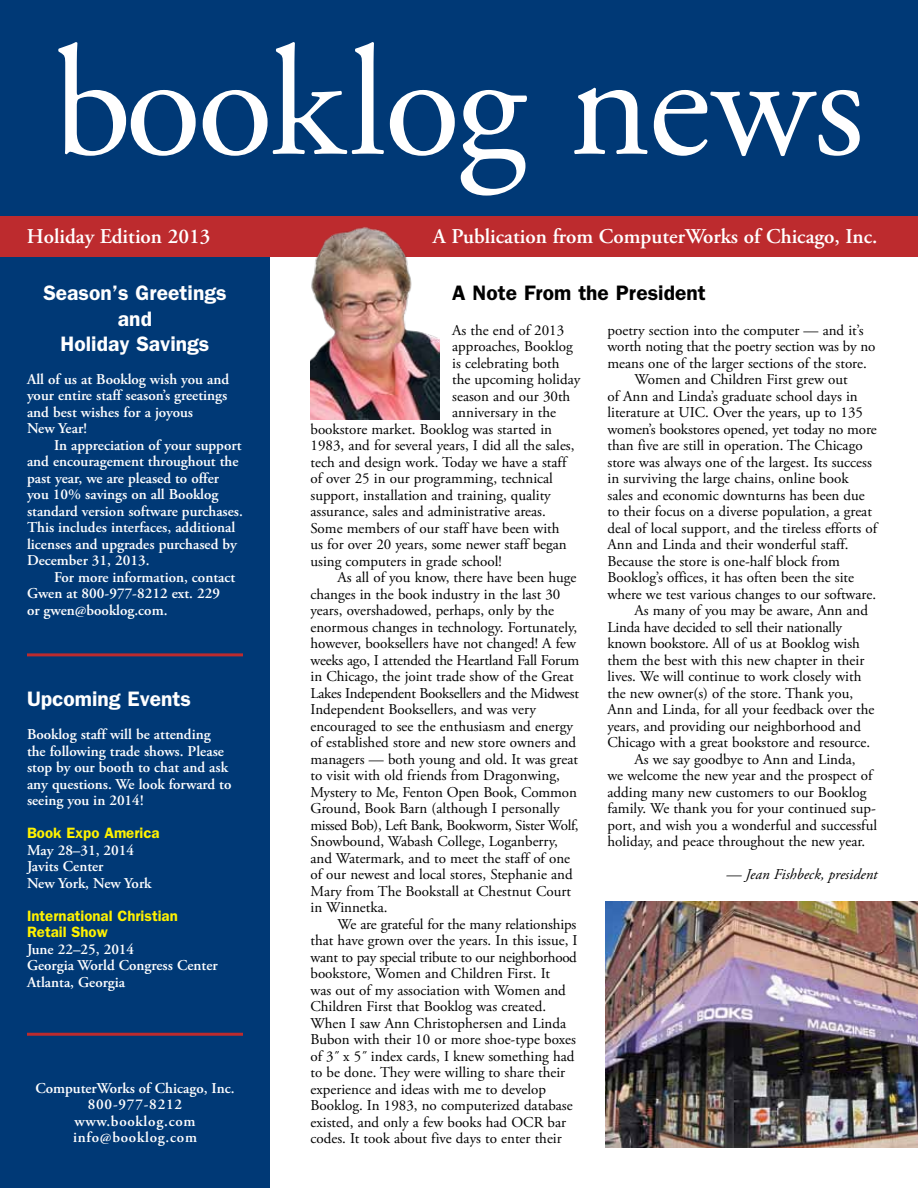
<style>
.page{position:relative;width:918px;height:1188px;background:#fff}
.page>*{position:absolute;margin:0;border:0;box-sizing:border-box;transform-origin:0 0}
.t1{font:156px "Adobe Garamond Pro";letter-spacing:-.015em;color:#fff}
.t2{font:600 21px "Adobe Garamond Pro";color:#fff}
.t3{font:600 21px/25.2px "Franklin Gothic";color:#fff;text-align:center}
.t4{font:600 21px "Franklin Gothic";color:#000}
.t5{font:15px "Adobe Garamond Pro";color:#000}
.t6{font:600 15px/16.5px "Adobe Garamond Pro";color:#fff}
.t7{font:15px "Adobe Garamond Pro";letter-spacing:-.02em;color:#000}
.t8{font:600 15px/16.5px "Adobe Garamond Pro";letter-spacing:.05em;color:#fff;text-align:center}
.t9{font:600 15px/16.5px "Franklin Gothic";color:#fff200}
.t10{font:15px "Adobe Garamond Pro";letter-spacing:-.025em;color:#000}
.t11{font:italic 15px "Adobe Garamond Pro";color:#000}
</style>
<div class="page">
<div style="left:0;top:254px;width:270px;height:934px;background:#003976"></div>
<div style="left:0;top:0;width:918px;height:216px;background:#003976"></div>
<div style="left:0;top:216px;width:918px;height:40px;background:#bd2b2e"></div>
<hr style="left:27px;top:1033px;width:216px;height:3px;background:#bd2b2e">
<img style="left:310px;top:227px;width:129px;height:192px">
<hr style="left:27px;top:653px;width:216px;height:3px;background:#bd2b2e">
<img style="left:606px;top:902px;width:312px;height:246px">
<h1 class="t1" style="left:54px;top:11px;width:812px">booklog news</h1>
<h2 class="t2" style="left:27px;top:224px;width:185px">Holiday Edition 2013</h2>
<h2 class="t2" style="left:433px;top:224px;width:446px">A Publication from ComputerWorks of Chicago, Inc.</h2>
<h2 class="t3" style="left:43px;top:280px;width:185px">Season’s Greetings and<br>Holiday Savings</h2>
<p class="t6" style="left:27px;top:371px;width:204px">All of us at Booklog wish you and your entire staff season’s greetings and best wishes for a joyous<br>New Year!</p>
<p class="t6" style="left:27px;top:437px;width:217px;text-indent:27px">In appreciation of your support and encouragement throughout the past year, we are pleased to offer you 10% savings on all Booklog standard version software purchases.<br>This includes interfaces, additional licenses and upgrades purchased by<br>December 31, 2013.</p>
<p class="t6" style="left:27px;top:569px;width:210px;text-indent:27px">For more information, contact<br>Gwen at 800-977-8212 ext. 229 or gwen@booklog.com.</p>
<h2 class="t4" style="left:452px;top:281px;width:255px">A Note From the President</h2>
<p class="t5" style="left:452px;top:321px;width:114px">As the end of 2013</p>
<p class="t5" style="left:452px;top:338px;width:122px">approaches, Booklog</p>
<p class="t5" style="left:452px;top:354px;width:109px">is celebrating both</p>
<p class="t5" style="left:452px;top:371px;width:130px">the upcoming holiday</p>
<p class="t5" style="left:452px;top:387px;width:120px">season and our 30th</p>
<p class="t5" style="left:452px;top:404px;width:105px">anniversary in the</p>
<p class="t5" style="left:310px;top:420px;width:243px">bookstore market. Booklog was started in</p>
<p class="t5" style="left:310px;top:437px;width:266px">1983, and for several years, I did all the sales,</p>
<p class="t5" style="left:310px;top:453px;width:257px">tech and design work. Today we have a staff</p>
<p class="t5" style="left:310px;top:470px;width:244px">of over 25 in our programming, technical</p>
<p class="t5" style="left:310px;top:486px;width:242px">support, installation and training, quality</p>
<p class="t5" style="left:310px;top:503px;width:237px">assurance, sales and administrative areas.</p>
<p class="t5" style="left:310px;top:519px;width:251px">Some members of our staff have been with</p>
<p class="t5" style="left:310px;top:536px;width:258px">us for over 20 years, some newer staff began</p>
<p class="t5" style="left:310px;top:552px;width:193px">using computers in grade school!</p>
<p class="t5" style="left:338px;top:569px;width:240px">As all of you know, there have been huge</p>
<p class="t5" style="left:310px;top:585px;width:251px">changes in the book industry in the last 30</p>
<p class="t5" style="left:310px;top:602px;width:245px">years, overshadowed, perhaps, only by the</p>
<p class="t5" style="left:310px;top:618px;width:268px">enormous changes in technology. Fortunately,</p>
<p class="t5" style="left:310px;top:635px;width:267px">however, booksellers have not changed! A few</p>
<p class="t5" style="left:310px;top:651px;width:270px">weeks ago, I attended the Heartland Fall Forum</p>
<p class="t5" style="left:310px;top:668px;width:265px">in Chicago, the joint trade show of the Great</p>
<p class="t7" style="left:310px;top:684px;width:270px">Lakes Independent Booksellers and the Midwest</p>
<p class="t5" style="left:310px;top:701px;width:227px">Independent Booksellers, and was very</p>
<p class="t5" style="left:310px;top:717px;width:264px">encouraged to see the enthusiasm and energy</p>
<p class="t5" style="left:310px;top:734px;width:267px">of established store and new store owners and</p>
<p class="t5" style="left:310px;top:750px;width:269px">managers — both young and old. It was great</p>
<p class="t5" style="left:310px;top:767px;width:251px">to visit with old friends from Dragonwing,</p>
<p class="t5" style="left:310px;top:783px;width:268px">Mystery to Me, Fenton Open Book, Common</p>
<p class="t5" style="left:310px;top:800px;width:251px">Ground, Book Barn (although I personally</p>
<p class="t10" style="left:310px;top:816px;width:270px">missed Bob), Left Bank, Bookworm, Sister Wolf,</p>
<p class="t5" style="left:310px;top:833px;width:249px">Snowbound, Wabash College, Loganberry,</p>
<p class="t5" style="left:310px;top:849px;width:261px">and Watermark, and to meet the staff of one</p>
<p class="t5" style="left:310px;top:866px;width:264px">of our newest and local stores, Stephanie and</p>
<p class="t5" style="left:310px;top:882px;width:262px">Mary from The Bookstall at Chestnut Court</p>
<p class="t5" style="left:310px;top:899px;width:79px">in Winnetka.</p>
<p class="t5" style="left:338px;top:915px;width:240px">We are grateful for the many relationships</p>
<p class="t5" style="left:310px;top:932px;width:269px">that have grown over the years. In this issue, I</p>
<p class="t7" style="left:310px;top:948px;width:268px">want to pay special tribute to our neighborhood</p>
<p class="t5" style="left:310px;top:965px;width:241px">bookstore, Women and Children First. It</p>
<p class="t5" style="left:310px;top:981px;width:257px">was out of my association with Women and</p>
<p class="t5" style="left:310px;top:998px;width:237px">Children First that Booklog was created.</p>
<p class="t5" style="left:310px;top:1014px;width:257px">When I saw Ann Christophersen and Linda</p>
<p class="t5" style="left:310px;top:1031px;width:267px">Bubon with their 10 or more shoe-type boxes</p>
<p class="t5" style="left:310px;top:1047px;width:266px">of 3˝ x 5˝ index cards, I knew something had</p>
<p class="t5" style="left:310px;top:1064px;width:256px">to be done. They were willing to share their</p>
<p class="t5" style="left:310px;top:1080px;width:237px">experience and ideas with me to develop</p>
<p class="t5" style="left:310px;top:1097px;width:264px">Booklog. In 1983, no computerized database</p>
<p class="t5" style="left:310px;top:1113px;width:257px">existed, and only a few books had OCR bar</p>
<p class="t5" style="left:310px;top:1130px;width:253px">codes. It took about five days to enter their</p>
<p class="t5" style="left:608px;top:321px;width:258px">poetry section into the computer — and it’s</p>
<p class="t5" style="left:608px;top:338px;width:269px">worth noting that the poetry section was by no</p>
<p class="t5" style="left:608px;top:354px;width:261px">means one of the larger sections of the store.</p>
<p class="t5" style="left:634px;top:371px;width:215px">Women and Children First grew out</p>
<p class="t5" style="left:608px;top:387px;width:252px">of Ann and Linda’s graduate school days in</p>
<p class="t5" style="left:608px;top:404px;width:257px">literature at UIC. Over the years, up to 135</p>
<p class="t5" style="left:608px;top:420px;width:271px">women’s bookstores opened, yet today no more</p>
<p class="t5" style="left:608px;top:437px;width:257px">than five are still in operation. The Chicago</p>
<p class="t5" style="left:608px;top:453px;width:266px">store was always one of the largest. Its success</p>
<p class="t5" style="left:608px;top:470px;width:243px">in surviving the large chains, online book</p>
<p class="t5" style="left:608px;top:486px;width:259px">sales and economic downturns has been due</p>
<p class="t5" style="left:608px;top:503px;width:266px">to their focus on a diverse population, a great</p>
<p class="t5" style="left:608px;top:519px;width:271px">deal of local support, and the tireless efforts of</p>
<p class="t5" style="left:608px;top:536px;width:243px">Ann and Linda and their wonderful staff.</p>
<p class="t5" style="left:608px;top:552px;width:234px">Because the store is one-half block from</p>
<p class="t5" style="left:608px;top:569px;width:248px">Booklog’s offices, it has often been the site</p>
<p class="t5" style="left:608px;top:585px;width:270px">where we test various changes to our software.</p>
<p class="t5" style="left:634px;top:602px;width:235px">As many of you may be aware, Ann and</p>
<p class="t5" style="left:608px;top:618px;width:236px">Linda have decided to sell their nationally</p>
<p class="t5" style="left:608px;top:635px;width:254px">known bookstore. All of us at Booklog wish</p>
<p class="t5" style="left:608px;top:651px;width:258px">them the best with this new chapter in their</p>
<p class="t5" style="left:608px;top:668px;width:255px">lives. We will continue to work closely with</p>
<p class="t5" style="left:608px;top:684px;width:247px">the new owner(s) of the store. Thank you,</p>
<p class="t5" style="left:608px;top:701px;width:268px">Ann and Linda, for all your feedback over the</p>
<p class="t5" style="left:608px;top:717px;width:255px">years, and providing our neighborhood and</p>
<p class="t5" style="left:608px;top:734px;width:264px">Chicago with a great bookstore and resource.</p>
<p class="t5" style="left:634px;top:750px;width:223px">As we say goodbye to Ann and Linda,</p>
<p class="t5" style="left:608px;top:767px;width:267px">we welcome the new year and the prospect of</p>
<p class="t5" style="left:608px;top:783px;width:261px">adding many new customers to our Booklog</p>
<p class="t5" style="left:608px;top:800px;width:270px">family. We thank you for your continued sup-</p>
<p class="t5" style="left:608px;top:816px;width:271px">port, and wish you a wonderful and successful</p>
<p class="t5" style="left:608px;top:833px;width:259px">holiday, and peace throughout the new year.</p>
<p class="t11" style="left:727px;top:866px;width:152px">— Jean Fishbeck, president</p>
<h2 class="t3" style="left:27px;top:686px;width:166px">Upcoming Events</h2>
<p class="t6" style="left:27px;top:726px;width:206px">Booklog staff will be attending the following trade shows. Please stop by our booth to chat and ask any questions. We look forward to seeing you in 2014!</p>
<p class="t9" style="left:27px;top:824px;width:134px">Book Expo America</p>
<p class="t6" style="left:27px;top:842px;width:126px">May 28–31, 2014<br>Javits Center<br>New York, New York</p>
<p class="t9" style="left:27px;top:907px;width:152px">International Christian<br>Retail Show</p>
<p class="t6" style="left:27px;top:941px;width:192px">June 22–25, 2014<br>Georgia World Congress Center<br>Atlanta, Georgia</p>
<p class="t8" style="left:35px;top:1080px;width:201px">ComputerWorks of Chicago, Inc.<br>800-977-8212 www.booklog.com info@booklog.com</p>
</div>
